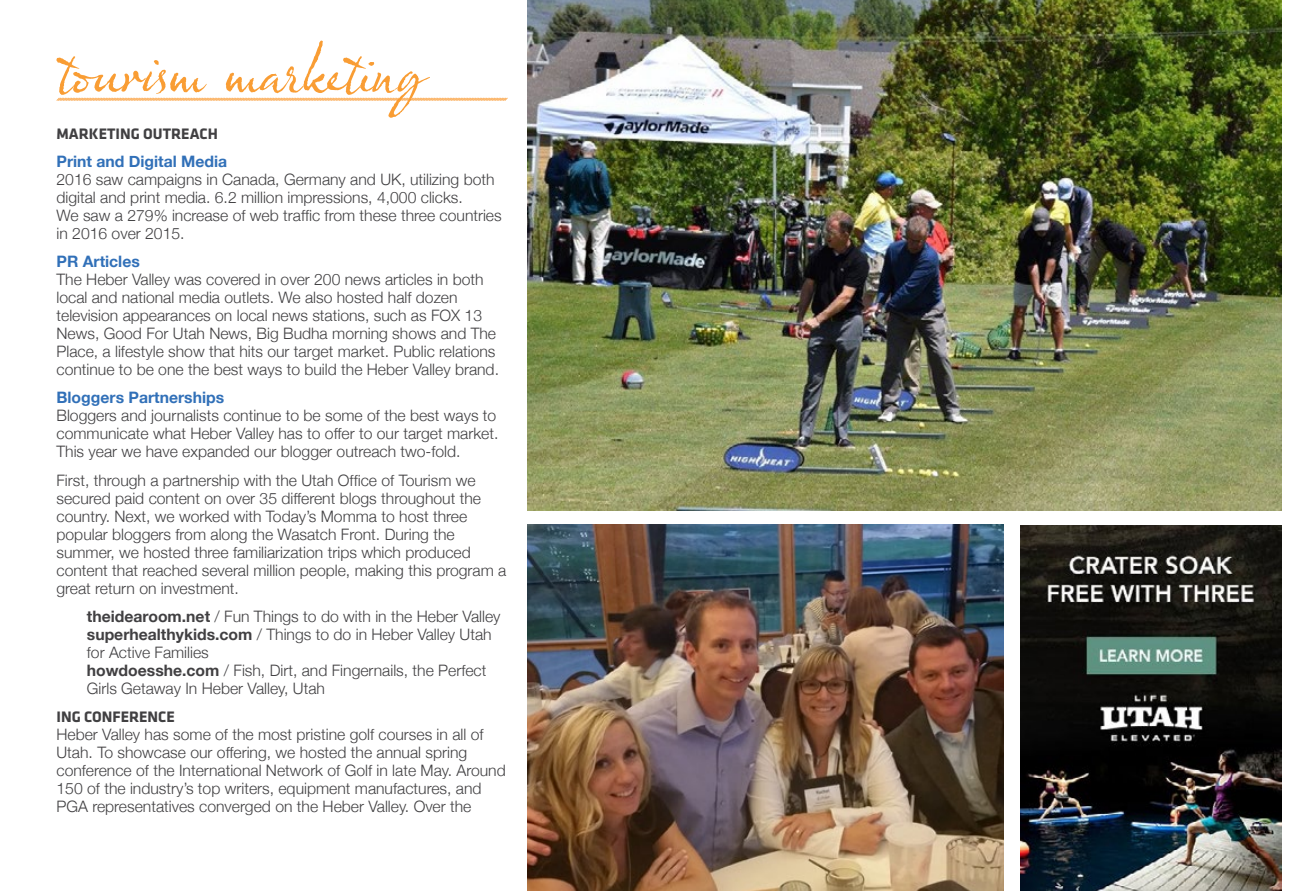
<style>
.page{position:relative;width:1296px;height:891px;background:#fff}
.page>*{position:absolute;margin:0;border:0;box-sizing:border-box;transform-origin:0 0}
.t1{font:67.5px "Olicana Rough";color:#f99d34}
.t2{font:300 15.75px/18px "Helvetica Neue";color:#414042}
.t3{font:700 15.75px "Helvetica Neue";color:#3170b8}
.t4{font:700 15.75px "Klavika Basic";color:#414042}
.s1{font-weight:700}
</style>
<div class="page">
<img style="left:528px;top:524px;width:475px;height:367px">
<img style="left:1021px;top:525px;width:260px;height:366px">
<img style="left:528px;top:0;width:753px;height:511px">
<svg style="left:56px;top:97px;width:452px;height:4px;background:#fcce9e"></svg>
<h1 class="t1" style="left:56px;top:28px;width:366px">tourism marketing</h1>
<p class="t4" style="left:56px;top:122px;width:163px">MARKETING OUTREACH</p>
<p class="t3" style="left:56px;top:152px;width:172px">Print and Digital Media</p>
<p class="t2" style="left:56px;top:170px;width:447px">2016 saw campaigns in Canada, Germany and UK, utilizing both digital and print media. 6.2 million impressions, 4,000 clicks.<br>We saw a 279% increase of web traffic from these three countries in 2016 over 2015.</p>
<p class="t3" style="left:56px;top:252px;width:85px">PR Articles</p>
<p class="t2" style="left:56px;top:270px;width:444px">The Heber Valley was covered in over 200 news articles in both local and national media outlets. We also hosted half dozen television appearances on local news stations, such as FOX 13<br>News, Good For Utah News, Big Budha morning shows and The Place, a lifestyle show that hits our target market. Public relations continue to be one the best ways to build the Heber Valley brand.</p>
<p class="t3" style="left:56px;top:388px;width:169px">Bloggers Partnerships</p>
<p class="t2" style="left:56px;top:406px;width:444px">Bloggers and journalists continue to be some of the best ways to communicate what Heber Valley has to offer to our target market.<br>This year we have expanded our blogger outreach two-fold.</p>
<p class="t2" style="left:56px;top:471px;width:451px">First, through a partnership with the Utah Office of Tourism we secured paid content on over 35 different blogs throughout the country. Next, we worked with Today’s Momma to host three popular bloggers from along the Wasatch Front. During the summer, we hosted three familiarization trips which produced content that reached several million people, making this program a great return on investment.</p>
<p class="t2" style="left:87px;top:607px;width:415px"><span class="s1">theidearoom.net</span> / Fun Things to do with in the Heber Valley <span class="s1">superhealthykids.com</span> / Things to do in Heber Valley Utah for Active Families<br><span class="s1">howdoesshe.com</span> / Fish, Dirt, and Fingernails, the Perfect Girls Getaway In Heber Valley, Utah</p>
<p class="t4" style="left:56px;top:705px;width:120px">ING CONFERENCE</p>
<p class="t2" style="left:56px;top:725px;width:451px">Heber Valley has some of the most pristine golf courses in all of Utah. To showcase our offering, we hosted the annual spring conference of the International Network of Golf in late May. Around 150 of the industry’s top writers, equipment manufactures, and PGA representatives converged on the Heber Valley. Over the</p>
</div>
